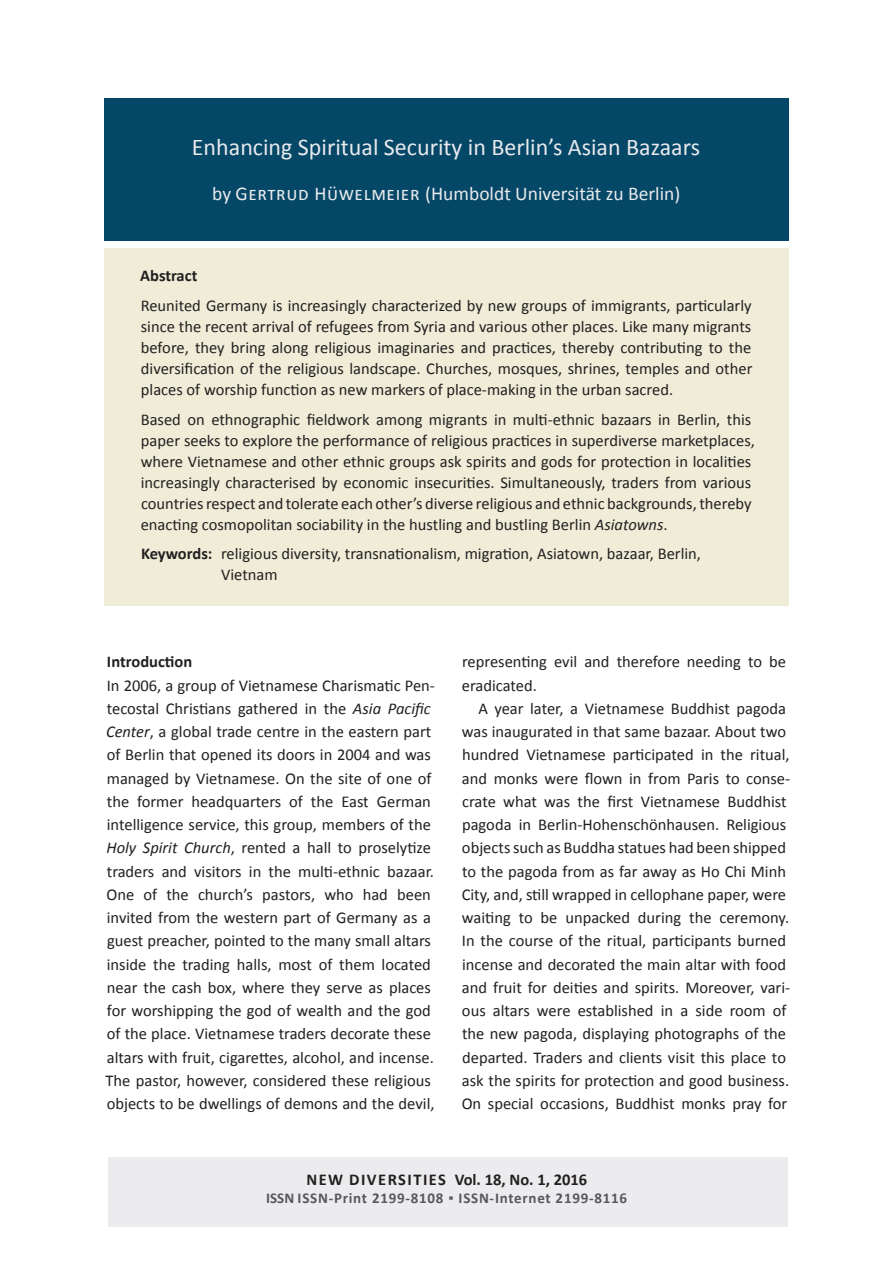
<style>
.page{position:relative;width:893px;height:1263px;background:#fff}
.page>*{position:absolute;margin:0;border:0;box-sizing:border-box;transform-origin:0 0}
.t1{font:24px "Calibri";color:#e8eaed}
.t2{font:19.5px "Calibri";letter-spacing:.02em;color:#e8eaed}
.t3{font:16.5px/23.2px "Calibri";color:#231f20}
.t4{font:700 16.5px "Calibri";letter-spacing:.09em;color:#231f20}
.t5{font:700 16.5px "Calibri";color:#231f20}
.t6{font:700 15px "Calibri";letter-spacing:.05em;color:#57585a}
.s1{font-style:italic}
.s2{font-weight:700}
</style>
<div class="page">
<div style="left:108px;top:1157px;width:680px;height:70px;background:#ececee"></div>
<div style="left:104px;top:98px;width:685px;height:142px;background:#054766"></div>
<div style="left:104px;top:249px;width:685px;height:357px;background:#efedd8"></div>
<h1 class="t1" style="left:192px;top:132px;width:510px">Enhancing Spiritual Security in Berlin’s Asian Bazaars</h1>
<p class="t2" style="left:212px;top:181px;width:469px">by Gertrud Hüwelmeier (Humboldt Universität zu Berlin)</p>
<p class="t5" style="left:140px;top:265px;width:59px">Abstract</p>
<p class="t3" style="left:141px;top:295px;width:613px;line-height:21px;text-align:justify">Reunited Germany is increasingly characterized by new groups of immigrants, particularly since the recent arrival of refugees from Syria and various other places. Like many migrants before, they bring along religious imaginaries and practices, thereby contributing to the diversification of the religious landscape. Churches, mosques, shrines, temples and other places of worship function as new markers of place-making in the urban sacred.</p>
<p class="t3" style="left:141px;top:409px;width:616px;line-height:21px">Based on ethnographic fieldwork among migrants in multi-ethnic bazaars in Berlin, this paper seeks to explore the performance of religious practices in superdiverse marketplaces, where Vietnamese and other ethnic groups ask spirits and gods for protection in localities increasingly characterised by economic insecurities. Simultaneously, traders from various countries respect and tolerate each other’s diverse religious and ethnic backgrounds, thereby enacting cosmopolitan sociability in the hustling and bustling Berlin <span class="s1">Asiatowns</span>.</p>
<p class="t3" style="left:221px;top:543px;width:481px;line-height:21px;text-indent:-80px"><span class="s2">Keywords:</span> religious diversity, transnationalism, migration, Asiatown, bazaar, Berlin,<br>Vietnam</p>
<p class="t5" style="left:107px;top:651px;width:87px">Introduction</p>
<p class="t3" style="left:106px;top:674px;width:331px">In 2006, a group of Vietnamese Charismatic Pen&shy;tecostal Christians gathered in the <span class="s1">Asia Pacific Center</span>, a global trade centre in the eastern part of Berlin that opened its doors in 2004 and was managed by Vietnamese. On the site of one of the former headquarters of the East German intelligence service, this group, members of the <span class="s1">Holy Spirit Church</span>, rented a hall to proselytize traders and visitors in the multi-ethnic bazaar.<br>One of the church’s pastors, who had been invited from the western part of Germany as a guest preacher, pointed to the many small altars inside the trading halls, most of them located near the cash box, where they serve as places for worshipping the god of wealth and the god of the place. Vietnamese traders decorate these altars with fruit, cigarettes, alcohol, and incense.<br>The pastor, however, considered these religious objects to be dwellings of demons and the devil,</p>
<p class="t3" style="left:462px;top:650px;width:326px">representing evil and therefore needing to be eradicated.</p>
<p class="t3" style="left:462px;top:697px;width:330px;text-indent:17px">A year later, a Vietnamese Buddhist pagoda was inaugurated in that same bazaar. About two hundred Vietnamese participated in the ritual, and monks were flown in from Paris to conse&shy;crate what was the first Vietnamese Buddhist pagoda in Berlin-Hohenschönhausen. Religious objects such as Buddha statues had been shipped to the pagoda from as far away as Ho Chi Minh City, and, still wrapped in cellophane paper, were waiting to be unpacked during the ceremony.<br>In the course of the ritual, participants burned incense and decorated the main altar with food and fruit for deities and spirits. Moreover, vari&shy;ous altars were established in a side room of the new pagoda, displaying photographs of the departed. Traders and clients visit this place to ask the spirits for protection and good business.<br>On special occasions, Buddhist monks pray for</p>
<p class="t4" style="left:306px;top:1169px;width:282px">New Diversities Vol. 18, No. 1, 2016</p>
<p class="t6" style="left:266px;top:1188px;width:362px">ISSN ISSN-Print 2199-8108 ▪ ISSN-Internet 2199-8116</p>
</div>
